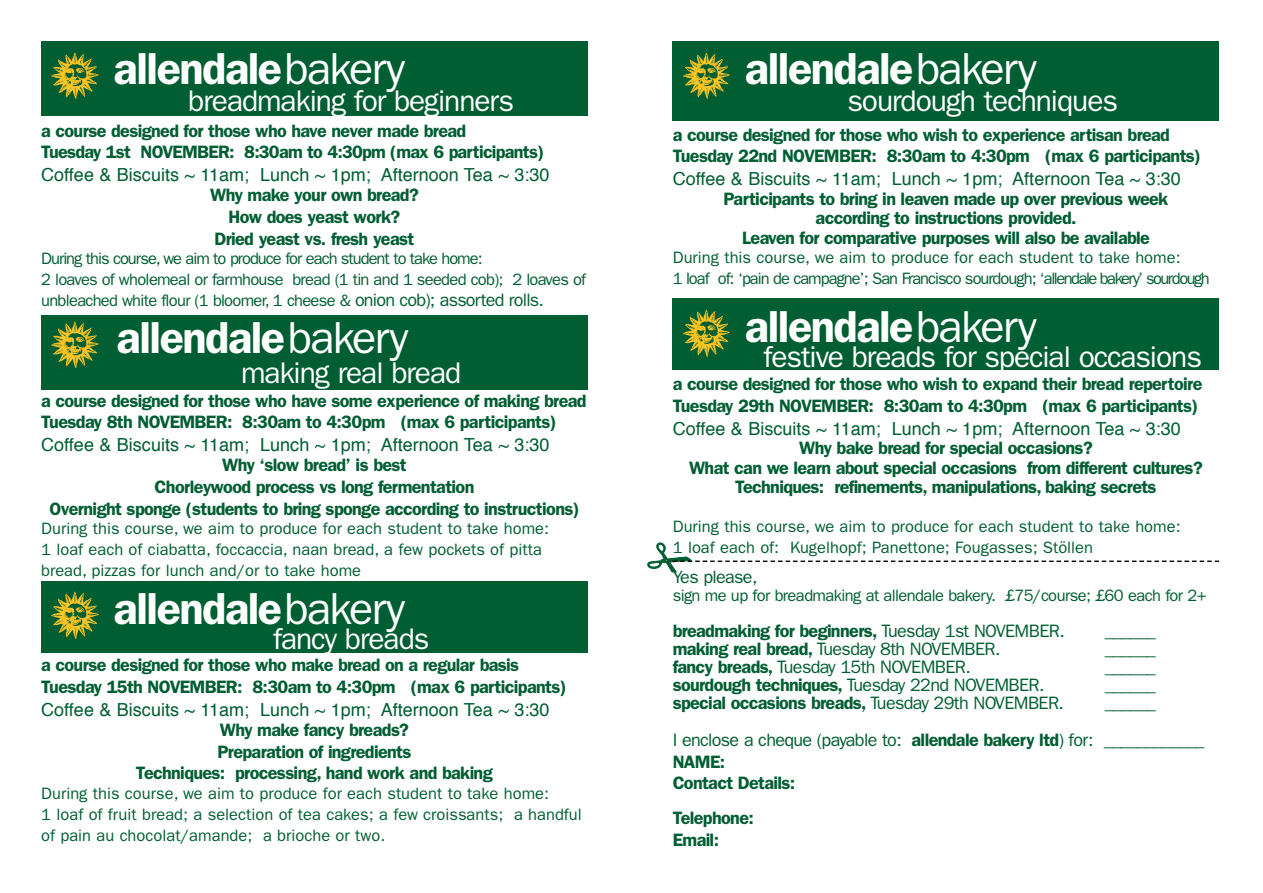
<style>
.page{position:relative;width:1263px;height:893px;background:#fff}
.page>*{position:absolute;margin:0;border:0;box-sizing:border-box;transform-origin:0 0}
.t1{font:600 45px "Franklin Gothic";letter-spacing:-.035em;color:#fff}
.t2{font:30px "Franklin Gothic";letter-spacing:-.035em;color:#fff}
.t3{font:600 18px/21.6px "Franklin Gothic";letter-spacing:-.04em;color:#005e32}
.t4{font:18px "Helvetica";color:#005e32}
.t5{font:18px/21.6px "Franklin Gothic";letter-spacing:-.04em;color:#005e32}
.t6{font:16.5px/21px "Franklin Gothic";color:#005e32}
.t7{font:16.5px/21px "Franklin Gothic";letter-spacing:-.05em;color:#005e32}
.t8{font:16.5px/20.9px "Franklin Gothic";letter-spacing:-.055em;color:#005e32}
.t9{font:16.5px "Franklin Gothic";letter-spacing:-.04em;color:#005e32}
.s1{font-weight:400}
.s2{font-size:18px}
.s3{font-weight:600}
</style>
<div class="page">
<div style="left:41px;top:41px;width:547px;height:75px;background:#005e32"></div>
<img style="left:51px;top:52px;width:48px;height:49px">
<div style="left:41px;top:315px;width:547px;height:75px;background:#005e32"></div>
<img style="left:51px;top:321px;width:48px;height:49px">
<div style="left:673px;top:41px;width:546px;height:80px;background:#005e32"></div>
<img style="left:683px;top:52px;width:47px;height:49px">
<div style="left:41px;top:581px;width:547px;height:71px;background:#005e32"></div>
<img style="left:51px;top:591px;width:48px;height:49px">
<div style="left:673px;top:298px;width:546px;height:72px;background:#005e32"></div>
<img style="left:683px;top:309px;width:47px;height:49px">
<svg style="left:672px;top:560px;width:547px;height:2px"></svg>
<h1 class="t1" style="left:114px;top:53px;width:293px">a lle n d a le<span class="s1">b a ke ry</span></h1>
<h2 class="t2" style="left:188px;top:90px;width:327px">breadmaking for beginners</h2>
<p class="t3" style="left:41px;top:121px;width:504px">a course designed for those who have never made bread<br>Tu e s d ay 1st NOVEMBER: 8:30am to 4:30pm (max 6 partic ip a n ts )</p>
<p class="t4" style="left:41px;top:167px;width:510px">Coffee &amp; Biscuits ~ 11am; Lunch ~ 1pm; Afternoon Tea ~ 3:30</p>
<p class="t3" style="left:210px;top:186px;width:210px;text-align:center">W hy make your own bread?<br>How does yeast work ?<br>Dried yeast vs. fresh yeast</p>
<p class="t7" style="left:41px;top:250px;width:546px">During this cours e , we aim to produce for each student to take home:<br>2 loaves of wholemeal or farmhouse bread (1 tin and 1 seeded cob); 2 loaves of unbleached white flour (1 bloomer, 1 cheese &amp; <span class="s2">onion cob); assorted rolls.</span></p>
<h1 class="t1" style="left:117px;top:322px;width:293px">a lle n d a le<span class="s1">b a ke ry</span></h1>
<h2 class="t2" style="left:241px;top:362px;width:222px">making real bread</h2>
<p class="t3" style="left:41px;top:391px;width:547px">a course designed for those who have some experience of making bread<br>Tu e s d ay 8th NOVEMBER: 8:30am to 4:30pm (max 6 partic ip a n ts )</p>
<p class="t4" style="left:41px;top:437px;width:510px">Coffee &amp; Biscuits ~ 11am; Lunch ~ 1pm; Afternoon Tea ~ 3:30</p>
<p class="t3" style="left:50px;top:456px;width:532px;text-align:center">W hy ‘slow bread’ is best<br>C h o rleywood process vs long ferm e n ta tio n<br>O v e rnight sponge (students to bring sponge according to instru c tio n s )</p>
<p class="t6" style="left:41px;top:520px;width:509px">During this course, we aim to produce for each student to take home:<br>1 loaf each of ciabatta, foccaccia, naan bread, a few pockets of pitta bread, pizzas for lunch and/or to take home</p>
<h1 class="t1" style="left:114px;top:593px;width:293px">a lle n d a le<span class="s1">b a ke ry</span></h1>
<h2 class="t2" style="left:273px;top:628px;width:158px">fancy breads</h2>
<p class="t3" style="left:41px;top:656px;width:527px">a course designed for those who make bread on a regular basis<br>Tu e s d ay 15th NOVEMBER: 8:30am to 4:30pm (max 6 partic ip a n ts )</p>
<p class="t4" style="left:41px;top:702px;width:510px">Coffee &amp; Biscuits ~ 11am; Lunch ~ 1pm; Afternoon Tea ~ 3:30</p>
<p class="t3" style="left:136px;top:720px;width:358px;text-align:center">W hy make fancy breads?<br>Preparation of ingredients<br>Techniques: processing, hand work and baking</p>
<p class="t6" style="left:41px;top:784px;width:542px">During this course, we aim to produce for each student to take home:<br>1 loaf of fruit bread; a selection of tea cakes; a few croissants; a handful of pain au chocolat/amande; a brioche or two.</p>
<h1 class="t1" style="left:745px;top:53px;width:293px">a lle n d a le<span class="s1">b a ke ry</span></h1>
<h2 class="t2" style="left:847px;top:91px;width:272px">sourdough techniques</h2>
<p class="t3" style="left:673px;top:125px;width:530px">a course designed for those who wish to experience artisan bread<br>Tu e s d ay 22nd NOVEMBER: 8:30am to 4:30pm (max 6 partic ip a n ts )</p>
<p class="t4" style="left:673px;top:171px;width:510px">Coffee &amp; Biscuits ~ 11am; Lunch ~ 1pm; Afternoon Tea ~ 3:30</p>
<p class="t3" style="left:723px;top:190px;width:446px;line-height:19.5px;text-align:center">Pa rticipants to bring in leaven made up over previous we e k according to instructions prov id e d .<br>L e aven for comparative purposes will also be av a ila b le</p>
<p class="t8" style="left:673px;top:249px;width:539px">During this course, we aim to produce for each student to take home:<br>1 loaf of: ‘pain de campagne’; San Francisco sourdough; ‘allendale bakery’ sourdough</p>
<h1 class="t1" style="left:745px;top:311px;width:293px">a lle n d a le<span class="s1">b a ke ry</span></h1>
<h2 class="t2" style="left:763px;top:346px;width:440px">festive breads for special occasions</h2>
<p class="t3" style="left:673px;top:375px;width:531px">a course designed for those who wish to expand their bread reperto ire<br>Tu e s d ay 29th NOVEMBER: 8:30am to 4:30pm (max 6 partic ip a n ts )</p>
<p class="t4" style="left:673px;top:421px;width:510px">Coffee &amp; Biscuits ~ 11am; Lunch ~ 1pm; Afternoon Tea ~ 3:30</p>
<p class="t3" style="left:689px;top:440px;width:515px;line-height:19.5px;text-align:center">W hy bake bread for special occasions?<br>What can we learn about special occasions from different cultures?<br>Techniques: refinements, m a n ip u la tio n s , baking secrets</p>
<p class="t6" style="left:673px;top:517px;width:509px">During this course, we aim to produce for each student to take home:<br>1 loaf each of: Kugelhopf; Panettone; Fougasses; Stöllen</p>
<p class="t5" style="left:673px;top:567px;width:86px">Yes please,</p>
<p class="t9" style="left:673px;top:589px;width:535px">sign me up for breadmaking at allendale bake ry. £75/course; £60 each for 2+</p>
<p class="t3" style="left:673px;top:621px;width:393px">breadmaking for beginners , <span class="s1">Tu e s d ay 1st NOV E M B E R .</span></p>
<p class="t3" style="left:1105px;top:621px;width:52px">_ _ _ _ _ _</p>
<p class="t5" style="left:673px;top:639px;width:329px"><span class="s3">making real bread,</span> Tu e s d ay 8th NOV E M B E R .</p>
<p class="t3" style="left:1105px;top:639px;width:52px">_ _ _ _ _ _</p>
<p class="t5" style="left:673px;top:657px;width:299px"><span class="s3">fancy breads,</span> Tu e s d ay 15th NOV E M B E R .</p>
<p class="t3" style="left:1105px;top:657px;width:52px">_ _ _ _ _ _</p>
<p class="t3" style="left:673px;top:675px;width:373px">sourdough techniques, <span class="s1">Tu e s d ay 22nd NOV E M B E R .</span></p>
<p class="t3" style="left:1105px;top:675px;width:52px">_ _ _ _ _ _</p>
<p class="t3" style="left:673px;top:693px;width:393px">special occasions breads, <span class="s1">Tu e s d ay 29th NOV E M B E R .</span></p>
<p class="t3" style="left:1105px;top:693px;width:52px">_ _ _ _ _ _</p>
<p class="t5" style="left:673px;top:731px;width:533px">I enclose a cheque (payable to: <span class="s3">allendale bake ry ltd</span>) for: ____________<br><span class="s3">NAME:<br>Contact Details:</span></p>
<p class="t3" style="left:673px;top:809px;width:83px">Te le p h o n e :<br>Email:</p>
</div>
